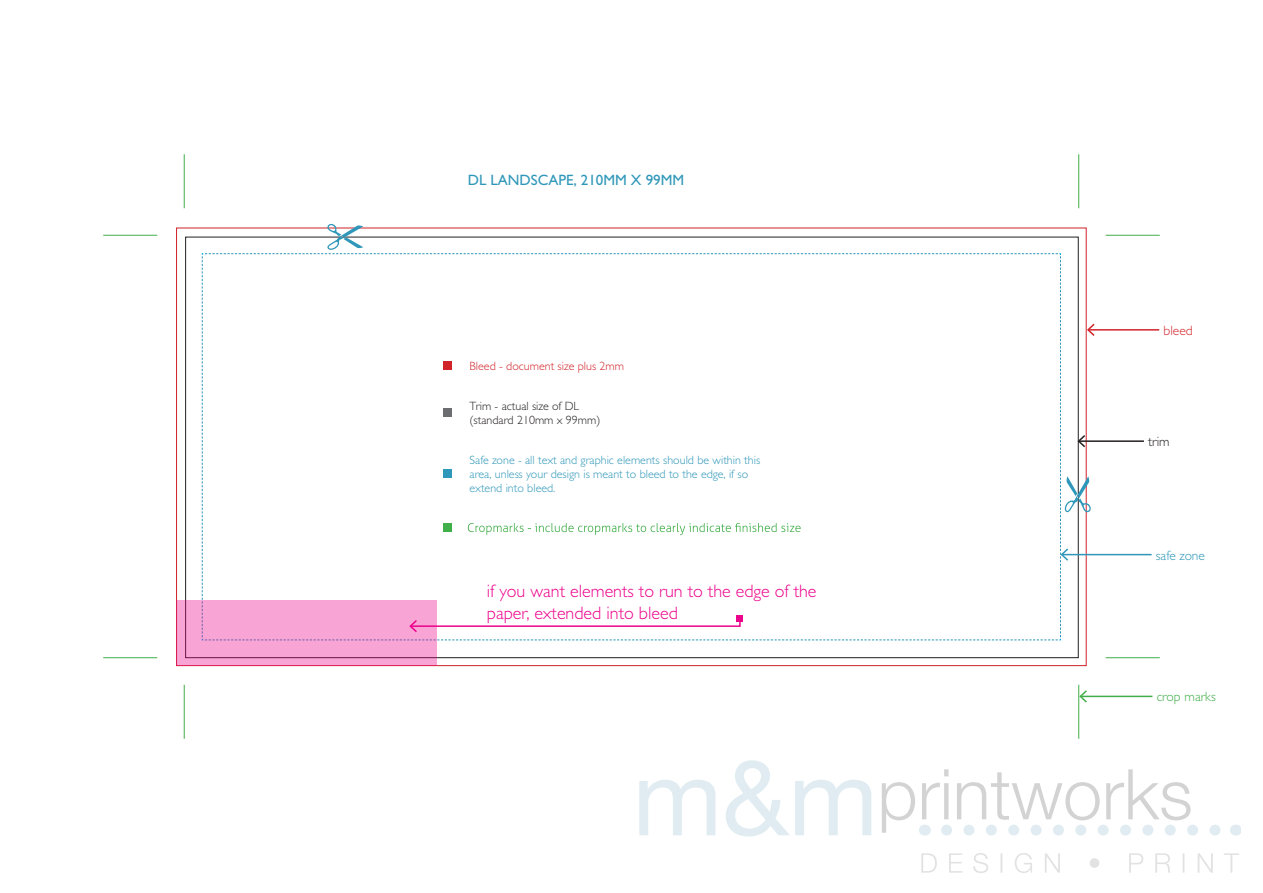
<style>
.page{position:relative;width:1263px;height:893px;background:#fff}
.page>*{position:absolute;margin:0;border:0;box-sizing:border-box;transform-origin:0 0}
.t1{font:300 18px/21.6px "Gill Sans";color:#ed028c}
.t2{font:15px "Gill Sans";color:#2f97b9}
.t3{font:300 13.5px "Gill Sans";color:#40ae49}
.t4{font:300 13.5px "Gill Sans";color:#2f97b9}
.t5{font:300 13.5px "Gill Sans";color:#d1232a}
.t6{font:300 13.5px "Gill Sans";color:#231f20}
.t7{font:300 12px/14.4px "Gill Sans";color:#2f97b9}
.t8{font:300 12px/14.4px "Gill Sans";color:#231f20}
.t9{font:300 12px "Gill Sans";color:#d1232a}
</style>
<div class="page">
<hr style="left:184px;top:154px;width:1px;height:54px;background:#40ae49">
<hr style="left:103px;top:235px;width:54px;height:1px;background:#40ae49">
<hr style="left:103px;top:657px;width:54px;height:1px;background:#40ae49">
<hr style="left:184px;top:685px;width:1px;height:54px;background:#40ae49">
<hr style="left:1078px;top:154px;width:1px;height:54px;background:#40ae49">
<hr style="left:1106px;top:235px;width:54px;height:1px;background:#40ae49">
<hr style="left:1106px;top:657px;width:54px;height:1px;background:#40ae49">
<hr style="left:1078px;top:685px;width:1px;height:54px;background:#40ae49">
<hr style="left:1088px;top:329px;width:71px;height:2px;background:#d1232a">
<hr style="left:1079px;top:440px;width:65px;height:2px;background:#231f20">
<hr style="left:1062px;top:554px;width:89px;height:1px;background:#2f97b9">
<hr style="left:1080px;top:696px;width:72px;height:1px;background:#40ae49">
<svg style="left:1078px;top:689px;width:10px;height:15px"></svg>
<svg style="left:176px;top:601px;width:260px;height:65px;background:#f098c9"></svg>
<svg style="left:202px;top:224px;width:894px;height:416px"></svg>
<svg style="left:639px;top:760px;width:232px;height:76px"></svg>
<svg style="left:882px;top:769px;width:339px;height:67px"></svg>
<svg style="left:921px;top:853px;width:318px;height:20px"></svg>
<p class="t2" style="left:468px;top:172px;width:218px">DL LANDSCAPE, 210MM X 99MM</p>
<p class="t9" style="left:470px;top:359px;width:156px">Bleed - document size plus 2mm</p>
<p class="t8" style="left:470px;top:398px;width:132px">Trim - actual size of DL (standard 210mm x 99mm)</p>
<p class="t7" style="left:470px;top:452px;width:292px">Safe zone - all text and graphic elements should be within this area, unless your design is meant to bleed to the edge, if so extend into bleed.</p>
<h1 class="t1" style="left:487px;top:580px;width:331px">if you want elements to run to the edge of the paper, extended into bleed</h1>
<p class="t5" style="left:1163px;top:323px;width:31px">bleed</p>
<p class="t6" style="left:1148px;top:434px;width:23px">trim</p>
<p class="t4" style="left:1156px;top:547px;width:51px">safe zone</p>
<p class="t3" style="left:1157px;top:689px;width:61px">crop marks</p>
</div>
